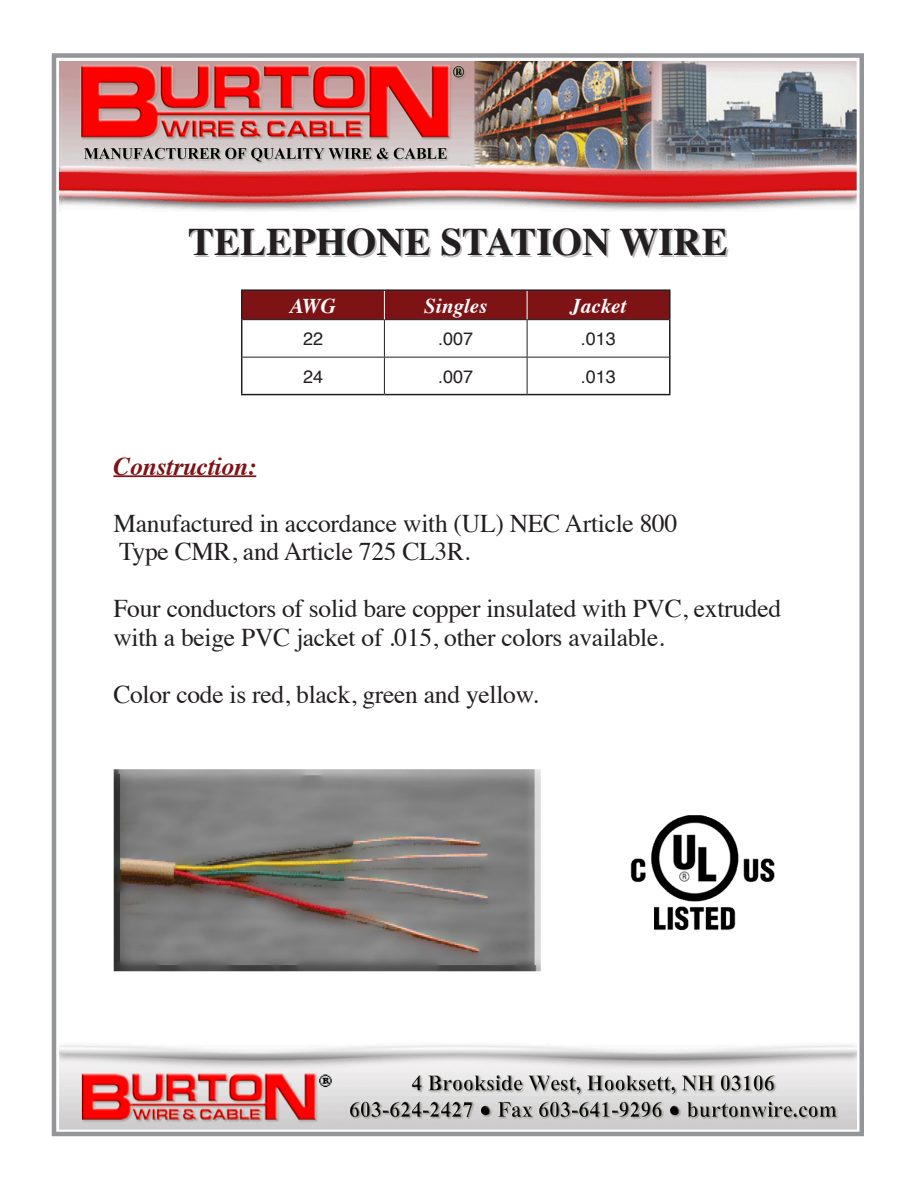
<style>
.page{position:relative;width:918px;height:1188px;background:#fff}
.page>*{position:absolute;margin:0;border:0;box-sizing:border-box;transform-origin:0 0}
.t1{font:700 39px "Times";color:#231f20}
.t2{font:25.5px/28.5px "Times";letter-spacing:-.01em;color:#231f20}
.t3{font:italic 700 25.5px "Times";letter-spacing:-.01em;color:#7e1315}
.t4{font:italic 700 21px "Times";color:#fff}
.t5{font:18px "Helvetica";color:#231f20}
</style>
<div class="page">
<div style="left:52px;top:53px;width:812px;height:1083px;border:4px solid #939598"></div>
<img style="left:59px;top:61px;width:797px;height:151px">
<img style="left:59px;top:1045px;width:797px;height:84px">
<div style="left:191px;top:230px;width:537px;height:28px;background:#231f20;opacity:.3"></div>
<hr style="left:384px;top:320px;width:1px;height:37px;background:#231f20">
<hr style="left:527px;top:320px;width:1px;height:37px;background:#231f20">
<hr style="left:242px;top:357px;width:142px;height:1px;background:#231f20">
<hr style="left:384px;top:357px;width:143px;height:1px;background:#231f20">
<hr style="left:384px;top:358px;width:1px;height:36px;background:#231f20">
<hr style="left:527px;top:357px;width:142px;height:1px;background:#231f20">
<hr style="left:527px;top:358px;width:1px;height:36px;background:#231f20">
<hr style="left:241px;top:289px;width:143px;height:2px;background:#231f20">
<div style="left:241px;top:291px;width:428px;height:29px;background:#7e1315"></div>
<hr style="left:384px;top:289px;width:143px;height:2px;background:#231f20">
<hr style="left:527px;top:289px;width:144px;height:2px;background:#231f20">
<hr style="left:241px;top:320px;width:1px;height:37px;background:#231f20">
<hr style="left:241px;top:357px;width:1px;height:37px;background:#231f20">
<hr style="left:241px;top:394px;width:143px;height:1px;background:#231f20">
<hr style="left:384px;top:394px;width:143px;height:1px;background:#231f20">
<hr style="left:527px;top:394px;width:144px;height:1px;background:#231f20">
<hr style="left:669px;top:291px;width:2px;height:29px;background:#231f20">
<hr style="left:669px;top:320px;width:2px;height:37px;background:#231f20">
<hr style="left:669px;top:357px;width:2px;height:37px;background:#231f20">
<hr style="left:113px;top:475px;width:143px;height:2px;background:#7e1315">
<img style="left:113px;top:769px;width:428px;height:203px">
<img style="left:630px;top:815px;width:145px;height:116px">
<h1 class="t1" style="left:188px;top:205px;width:541px">TELEPHONE STATION WIRE</h1>
<p class="t4" style="left:290px;top:286px;width:47px">AWG</p>
<p class="t4" style="left:424px;top:286px;width:65px">Singles</p>
<p class="t4" style="left:570px;top:286px;width:57px">Jacket</p>
<p class="t5" style="left:303px;top:325px;width:22px">22</p>
<p class="t5" style="left:438px;top:325px;width:37px">.007</p>
<p class="t5" style="left:581px;top:325px;width:37px">.013</p>
<p class="t5" style="left:303px;top:362px;width:22px">24</p>
<p class="t5" style="left:438px;top:362px;width:37px">.007</p>
<p class="t5" style="left:581px;top:362px;width:37px">.013</p>
<p class="t3" style="left:113px;top:442px;width:144px">Construction:</p>
<p class="t2" style="left:113px;top:507px;width:566px">Manufactured in accordance with (UL) NEC Article 800<br>Type CMR, and Article 725 CL3R.</p>
<p class="t2" style="left:113px;top:592px;width:669px">Four conductors of solid bare copper insulated with PVC, extruded with a beige PVC jacket of .015, other colors available.</p>
<p class="t2" style="left:113px;top:678px;width:427px">Color code is red, black, green and yellow.</p>
</div>
